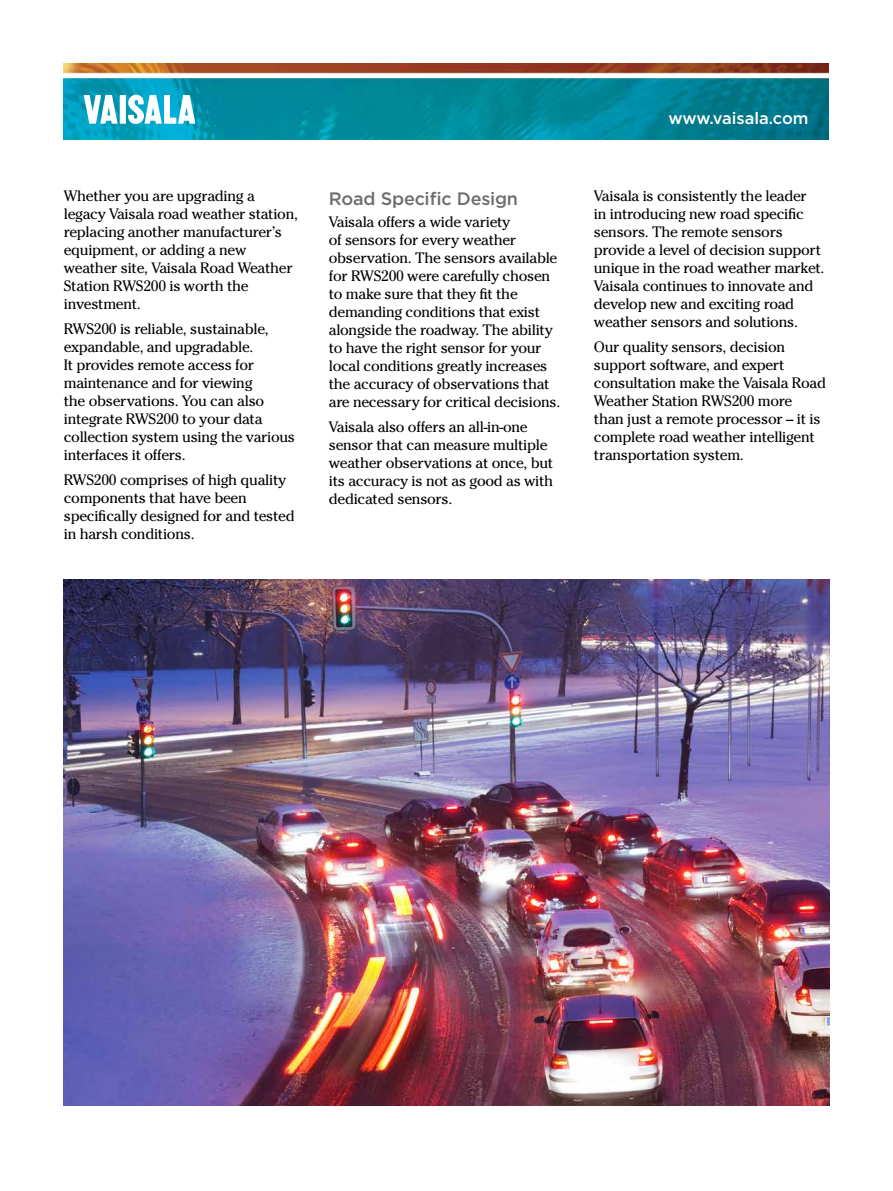
<style>
.page{position:relative;width:893px;height:1191px;background:#fff}
.page>*{position:absolute;margin:0;border:0;box-sizing:border-box;transform-origin:0 0}
.t1{font:500 18px "Gotham";letter-spacing:-.01em;color:#6d6e71}
.t2{font:500 16.5px "Gotham";color:#fff}
.t3{font:15px/18px "Cheltenham Std";letter-spacing:-.02em;color:#000}
</style>
<div class="page">
<img style="left:63px;top:64px;width:766px;height:76px">
<svg style="left:84px;top:95px;width:34px;height:29px"></svg>
<div style="left:120px;top:95px;width:6px;height:29px;background:#fff"></div>
<svg style="left:128px;top:95px;width:67px;height:29px"></svg>
<img style="left:64px;top:579px;width:765px;height:527px">
<p class="t3" style="left:64px;top:187px;width:236px">Whether you are upgrading a legacy Vaisala road weather station, replacing another manufacturer’s equipment, or adding a new weather site, Vaisala Road Weather<br>Station RWS200 is worth the investment.</p>
<p class="t3" style="left:64px;top:320px;width:233px">RWS200 is reliable, sustainable, expandable, and upgradable.<br>It provides remote access for maintenance and for viewing<br>the observations. You can also integrate RWS200 to your data collection system using the various interfaces it offers.</p>
<p class="t3" style="left:64px;top:470px;width:232px">RWS200 comprises of high quality components that have been specifically designed for and tested in harsh conditions.</p>
<p class="t1" style="left:329px;top:187px;width:191px">Road Specific Design</p>
<p class="t3" style="left:329px;top:213px;width:233px">Vaisala offers a wide variety<br>of sensors for every weather observation. The sensors available for RWS200 were carefully chosen to make sure that they fit the demanding conditions that exist alongside the roadway. The ability to have the right sensor for your local conditions greatly increases the accuracy of observations that are necessary for critical decisions.</p>
<p class="t3" style="left:329px;top:418px;width:226px">Vaisala also offers an all-in-one sensor that can measure multiple weather observations at once, but its accuracy is not as good as with dedicated sensors.</p>
<p class="t2" style="left:668px;top:107px;width:142px">www.vaisala.com</p>
<p class="t3" style="left:594px;top:187px;width:232px">Vaisala is consistently the leader<br>in introducing new road specific sensors. The remote sensors provide a level of decision support unique in the road weather market.<br>Vaisala continues to innovate and develop new and exciting road weather sensors and solutions.</p>
<p class="t3" style="left:594px;top:338px;width:234px">Our quality sensors, decision support software, and expert consultation make the Vaisala Road<br>Weather Station RWS200 more than just a remote processor – it is complete road weather intelligent transportation system.</p>
</div>
